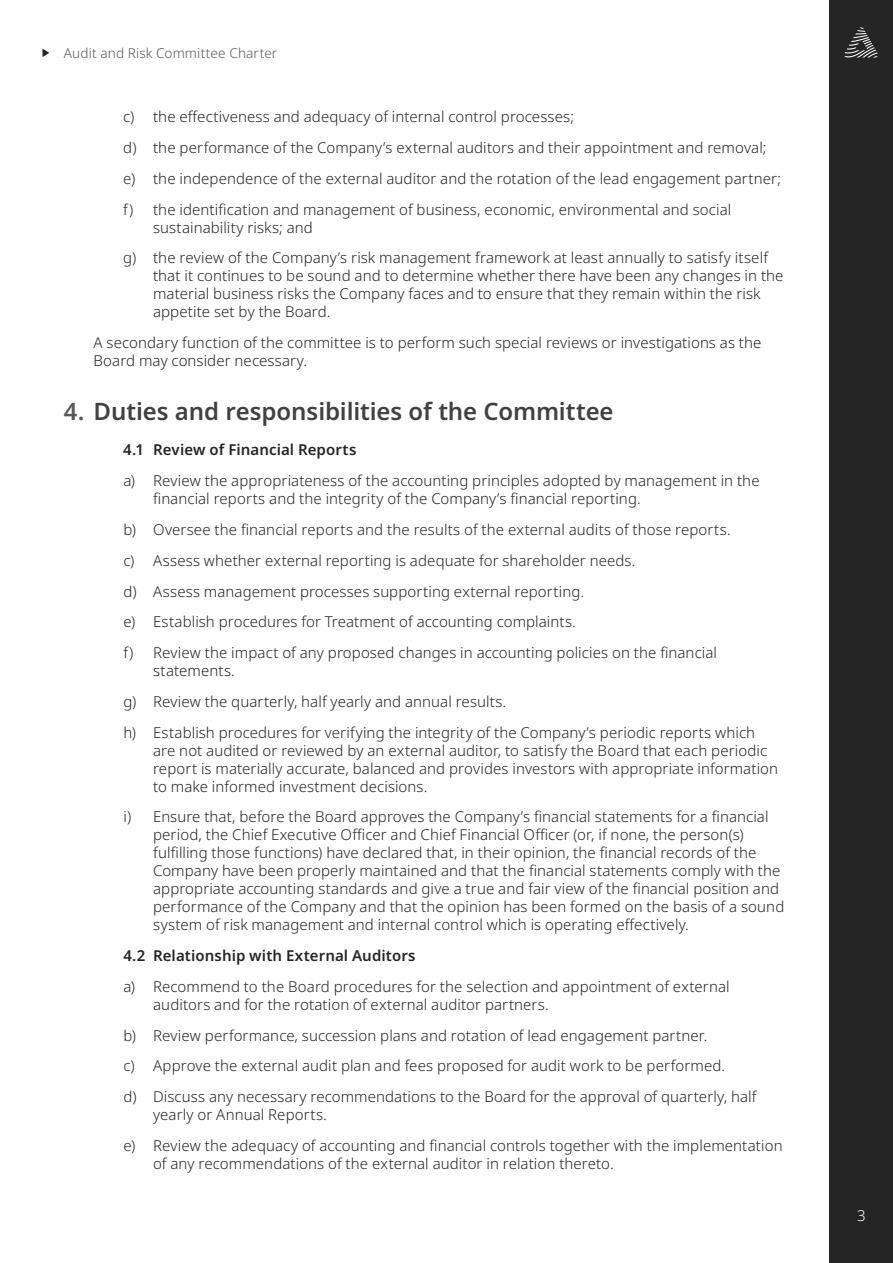
<style>
.page{position:relative;width:893px;height:1263px;background:#fff}
.page>*{position:absolute;margin:0;border:0;box-sizing:border-box;transform-origin:0 0}
.t1{font:600 24px "Noto Sans";letter-spacing:-.005em;color:#434140}
.t2{font:300 15px/30.8px "Noto Sans";letter-spacing:.005em;color:#242524}
.t3{font:600 15px "Noto Sans";letter-spacing:.005em;color:#242524}
.t4{font:300 15px "Noto Sans";color:#fff}
.t5{font:300 13.65px "Noto Sans";letter-spacing:.01em;color:#57585a}
.s1{color:#57585a}
</style>
<div class="page">
<div style="left:829px;top:0;width:64px;height:1263px;background:#242524"></div>
<svg style="left:43px;top:49px;width:6px;height:8px"></svg>
<svg style="left:844px;top:27px;width:34px;height:30px"></svg>
<p class="t5" style="left:64px;top:45px;width:215px">Audit and Risk Committee Charter</p>
<p class="t2" style="left:123px;top:102px;width:659px">c) the effectiveness and adequacy of internal control processes;<br>d) the performance of the Company’s external auditors and their appointment and removal; e) the independence of the external auditor and the rotation of the lead engagement partner; f) the identification and management of business, economic, environmental and social</p>
<p class="t2" style="left:123px;top:212px;width:646px;text-indent:30px">sustainability risks; and<br>g) the review of the Company’s risk management framework at least annually to satisfy itself</p>
<p class="t2" style="left:153px;top:267px;width:632px;line-height:18px">that it continues to be sound and to determine whether there have been any changes in the material business risks the Company faces and to ensure that they remain within the risk appetite set by the Board.</p>
<p class="t2" style="left:94px;top:334px;width:669px;line-height:18px">A secondary function of the committee is to perform such special reviews or investigations as the<br>Board may consider necessary.</p>
<h1 class="t1" style="left:64px;top:398px;width:551px"><span class="s1">4.</span> Duties and responsibilities of the Committee</h1>
<p class="t3" style="left:123px;top:441px;width:235px">4.1 Review of Financial Reports</p>
<p class="t2" style="left:153px;top:472px;width:608px;line-height:18px;text-indent:-30px">a) Review the appropriateness of the accounting principles adopted by management in the financial reports and the integrity of the Company’s financial reporting.</p>
<p class="t2" style="left:123px;top:514px;width:609px">b) Oversee the financial reports and the results of the external audits of those reports. c) Assess whether external reporting is adequate for shareholder needs.<br>d) Assess management processes supporting external reporting.<br>e) Establish procedures for Treatment of accounting complaints.<br>f) Review the impact of any proposed changes in accounting policies on the financial</p>
<p class="t2" style="left:123px;top:655px;width:633px;text-indent:30px">statements.<br>g) Review the quarterly, half yearly and annual results.<br>h) Establish procedures for verifying the integrity of the Company’s periodic reports which</p>
<p class="t2" style="left:153px;top:741px;width:626px;line-height:18px">are not audited or reviewed by an external auditor, to satisfy the Board that each periodic report is materially accurate, balanced and provides investors with appropriate information to make informed investment decisions.</p>
<p class="t2" style="left:153px;top:808px;width:633px;line-height:18px;text-indent:-30px">i) Ensure that, before the Board approves the Company’s financial statements for a financial period, the Chief Executive Officer and Chief Financial Officer (or, if none, the person(s) fulfilling those functions) have declared that, in their opinion, the financial records of the Company have been properly maintained and that the financial statements comply with the appropriate accounting standards and give a true and fair view of the financial position and performance of the Company and that the opinion has been formed on the basis of a sound system of risk management and internal control which is operating effectively.</p>
<p class="t3" style="left:123px;top:947px;width:294px">4.2 Relationship with External Auditors</p>
<p class="t2" style="left:153px;top:978px;width:578px;line-height:18px;text-indent:-30px">a) Recommend to the Board procedures for the selection and appointment of external auditors and for the rotation of external auditor partners.</p>
<p class="t2" style="left:123px;top:1020px;width:635px">b) Review performance, succession plans and rotation of lead engagement partner.<br>c) Approve the external audit plan and fees proposed for audit work to be performed.<br>d) Discuss any necessary recommendations to the Board for the approval of quarterly, half</p>
<p class="t2" style="left:123px;top:1099px;width:661px;text-indent:30px">yearly or Annual Reports.<br>e) Review the adequacy of accounting and financial controls together with the implementation</p>
<p class="t2" style="left:153px;top:1148px;width:462px">of any recommendations of the external auditor in relation thereto.</p>
<p class="t4" style="left:857px;top:1207px;width:10px">3</p>
</div>
